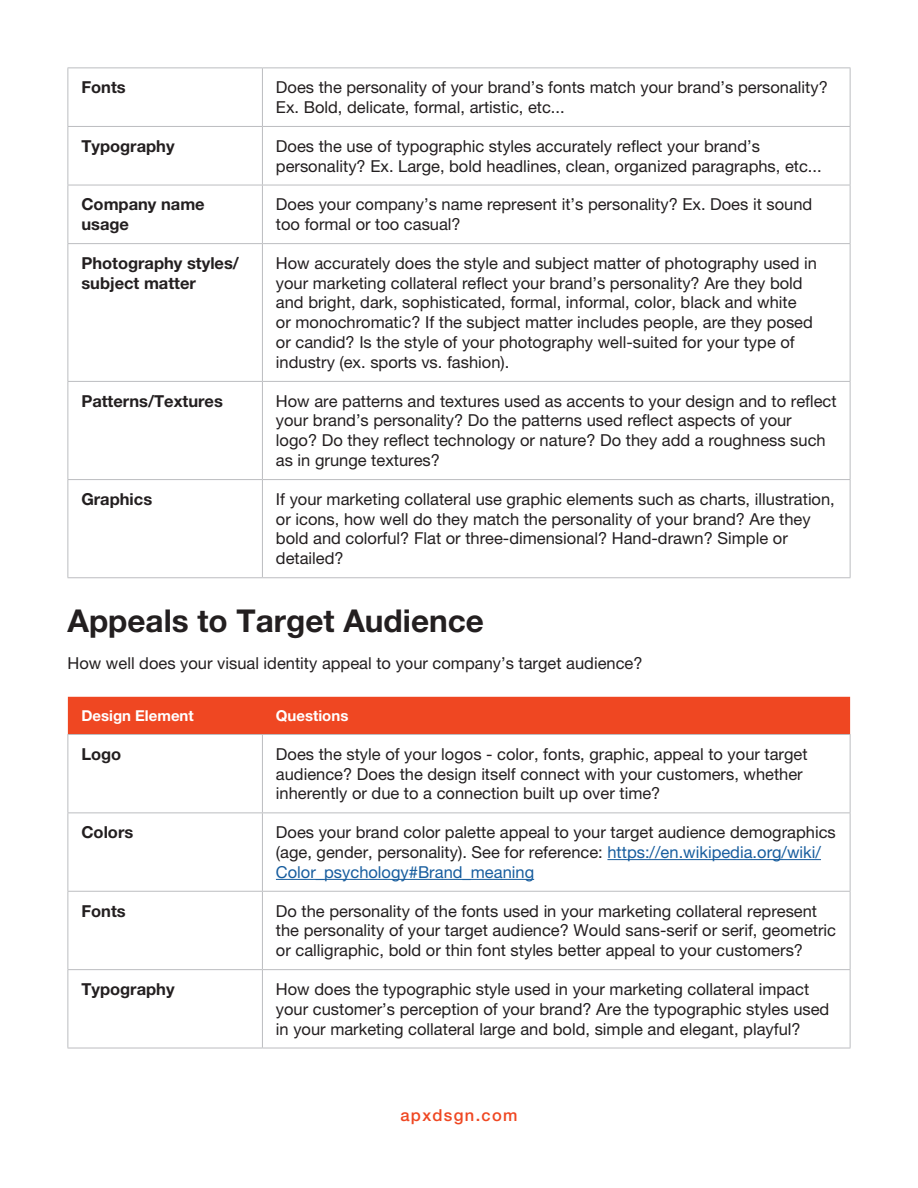
<style>
.page{position:relative;width:918px;height:1188px;background:#fff}
.page>*{position:absolute;margin:0;border:0;box-sizing:border-box;transform-origin:0 0}
.t1{font:700 31.5px "Helvetica Neue LT Pro";color:#231f20}
.t2{font:16.5px/19.8px "Helvetica Neue LT Pro";color:#231f20}
.t3{font:700 16.5px/19.8px "Helvetica Neue LT Pro";color:#231f20}
.t4{font:500 16.5px "Helvetica Neue LT Pro";letter-spacing:.08em;color:#ef4722}
.t5{font:700 15px "Helvetica Neue LT Pro";color:#fff}
.s1{color:#175d9e}
</style>
<div class="page">
<hr style="left:68px;top:382px;width:1px;height:97px;background:#bcbdc0">
<hr style="left:262px;top:382px;width:1px;height:97px;background:#bcbdc0">
<hr style="left:850px;top:382px;width:1px;height:97px;background:#bcbdc0">
<hr style="left:68px;top:479px;width:194px;height:1px;background:#bcbdc0">
<hr style="left:262px;top:479px;width:589px;height:1px;background:#bcbdc0">
<hr style="left:68px;top:68px;width:194px;height:1px;background:#bcbdc0">
<hr style="left:68px;top:381px;width:194px;height:1px;background:#bcbdc0">
<hr style="left:262px;top:68px;width:589px;height:1px;background:#bcbdc0">
<hr style="left:262px;top:381px;width:589px;height:1px;background:#bcbdc0">
<hr style="left:68px;top:68px;width:1px;height:58px;background:#bcbdc0">
<hr style="left:262px;top:68px;width:1px;height:58px;background:#bcbdc0">
<hr style="left:850px;top:68px;width:1px;height:58px;background:#bcbdc0">
<hr style="left:68px;top:185px;width:1px;height:58px;background:#bcbdc0">
<hr style="left:262px;top:185px;width:1px;height:58px;background:#bcbdc0">
<hr style="left:850px;top:185px;width:1px;height:58px;background:#bcbdc0">
<hr style="left:68px;top:243px;width:194px;height:1px;background:#bcbdc0">
<hr style="left:68px;top:244px;width:1px;height:137px;background:#bcbdc0">
<hr style="left:262px;top:243px;width:589px;height:1px;background:#bcbdc0">
<hr style="left:262px;top:244px;width:1px;height:137px;background:#bcbdc0">
<hr style="left:850px;top:244px;width:1px;height:137px;background:#bcbdc0">
<hr style="left:68px;top:480px;width:1px;height:97px;background:#bcbdc0">
<hr style="left:262px;top:480px;width:1px;height:97px;background:#bcbdc0">
<hr style="left:850px;top:480px;width:1px;height:97px;background:#bcbdc0">
<hr style="left:68px;top:126px;width:194px;height:1px;background:#bcbdc0">
<hr style="left:68px;top:127px;width:1px;height:58px;background:#bcbdc0">
<hr style="left:262px;top:126px;width:589px;height:1px;background:#bcbdc0">
<hr style="left:262px;top:127px;width:1px;height:58px;background:#bcbdc0">
<hr style="left:850px;top:127px;width:1px;height:58px;background:#bcbdc0">
<hr style="left:68px;top:185px;width:194px;height:1px;background:#bcbdc0">
<hr style="left:68px;top:577px;width:194px;height:1px;background:#bcbdc0">
<hr style="left:262px;top:185px;width:589px;height:1px;background:#bcbdc0">
<hr style="left:262px;top:577px;width:589px;height:1px;background:#bcbdc0">
<div style="left:68px;top:697px;width:782px;height:37px;background:#ef4722"></div>
<hr style="left:68px;top:735px;width:1px;height:78px;background:#bcbdc0">
<hr style="left:262px;top:735px;width:1px;height:78px;background:#bcbdc0">
<hr style="left:850px;top:735px;width:1px;height:78px;background:#bcbdc0">
<hr style="left:68px;top:734px;width:194px;height:1px;background:#bcbdc0">
<hr style="left:68px;top:813px;width:194px;height:1px;background:#bcbdc0">
<hr style="left:68px;top:813px;width:1px;height:78px;background:#bcbdc0">
<hr style="left:262px;top:734px;width:589px;height:1px;background:#bcbdc0">
<hr style="left:262px;top:813px;width:589px;height:1px;background:#bcbdc0">
<hr style="left:262px;top:813px;width:1px;height:78px;background:#bcbdc0">
<hr style="left:850px;top:813px;width:1px;height:78px;background:#bcbdc0">
<hr style="left:68px;top:891px;width:194px;height:1px;background:#bcbdc0">
<hr style="left:262px;top:891px;width:589px;height:1px;background:#bcbdc0">
<hr style="left:68px;top:892px;width:1px;height:77px;background:#bcbdc0">
<hr style="left:262px;top:892px;width:1px;height:77px;background:#bcbdc0">
<hr style="left:850px;top:892px;width:1px;height:77px;background:#bcbdc0">
<hr style="left:68px;top:969px;width:194px;height:1px;background:#bcbdc0">
<hr style="left:68px;top:970px;width:1px;height:78px;background:#bcbdc0">
<hr style="left:262px;top:969px;width:589px;height:1px;background:#bcbdc0">
<hr style="left:262px;top:970px;width:1px;height:78px;background:#bcbdc0">
<hr style="left:850px;top:970px;width:1px;height:78px;background:#bcbdc0">
<hr style="left:68px;top:1048px;width:194px;height:1px;background:#bcbdc0">
<hr style="left:262px;top:1048px;width:589px;height:1px;background:#bcbdc0">
<hr style="left:607px;top:859px;width:214px;height:1px;background:#175d9e">
<hr style="left:276px;top:879px;width:258px;height:1px;background:#175d9e">
<p class="t3" style="left:81px;top:77px;width:46px">Fonts</p>
<p class="t2" style="left:276px;top:77px;width:553px">Does the personality of your brand’s fonts match your brand’s personality?<br>Ex. Bold, delicate, formal, artistic, etc...</p>
<p class="t3" style="left:81px;top:136px;width:95px">Typography</p>
<p class="t2" style="left:276px;top:136px;width:547px">Does the use of typographic styles accurately reflect your brand’s personality? Ex. Large, bold headlines, clean, organized paragraphs, etc...</p>
<p class="t3" style="left:81px;top:194px;width:125px">Company name usage</p>
<p class="t2" style="left:276px;top:194px;width:538px">Does your company’s name represent it’s personality? Ex. Does it sound too formal or too casual?</p>
<p class="t3" style="left:81px;top:253px;width:159px">Photography styles/ subject matter</p>
<p class="t2" style="left:276px;top:253px;width:542px">How accurately does the style and subject matter of photography used in your marketing collateral reflect your brand’s personality? Are they bold and bright, dark, sophisticated, formal, informal, color, black and white<br>or monochromatic? If the subject matter includes people, are they posed or candid? Is the style of your photography well-suited for your type of industry (ex. sports vs. fashion).</p>
<p class="t3" style="left:81px;top:391px;width:143px">Patterns/Textures</p>
<p class="t2" style="left:276px;top:391px;width:562px">How are patterns and textures used as accents to your design and to reflect your brand’s personality? Do the patterns used reflect aspects of your logo? Do they reflect technology or nature? Do they add a roughness such as in grunge textures?</p>
<p class="t3" style="left:81px;top:489px;width:72px">Graphics</p>
<p class="t2" style="left:276px;top:489px;width:560px">If your marketing collateral use graphic elements such as charts, illustration, or icons, how well do they match the personality of your brand? Are they bold and colorful? Flat or three-dimensional? Hand-drawn? Simple or detailed?</p>
<h1 class="t1" style="left:68px;top:601px;width:418px">Appeals to Target Audience</h1>
<p class="t2" style="left:68px;top:653px;width:577px">How well does your visual identity appeal to your company’s target audience?</p>
<p class="t5" style="left:81px;top:706px;width:114px">Design Element</p>
<p class="t5" style="left:276px;top:706px;width:74px">Questions</p>
<p class="t3" style="left:81px;top:744px;width:42px">Logo</p>
<p class="t2" style="left:276px;top:744px;width:533px">Does the style of your logos - color, fonts, graphic, appeal to your target audience? Does the design itself connect with your customers, whether inherently or due to a connection built up over time?</p>
<p class="t3" style="left:81px;top:822px;width:53px">Colors</p>
<p class="t2" style="left:276px;top:822px;width:561px">Does your brand color palette appeal to your target audience demographics (age, gender, personality). See for reference: <span class="s1">https://en.wikipedia.org/wiki/<br>Color_psychology#Brand_meaning</span></p>
<p class="t3" style="left:81px;top:900px;width:46px">Fonts</p>
<p class="t2" style="left:276px;top:901px;width:562px">Do the personality of the fonts used in your marketing collateral represent the personality of your target audience? Would sans-serif or serif, geometric or calligraphic, bold or thin font styles better appeal to your customers?</p>
<p class="t3" style="left:81px;top:979px;width:95px">Typography</p>
<p class="t2" style="left:276px;top:979px;width:555px">How does the typographic style used in your marketing collateral impact your customer’s perception of your brand? Are the typographic styles used in your marketing collateral large and bold, simple and elegant, playful?</p>
<p class="t4" style="left:400px;top:1105px;width:119px">apxdsgn.com</p>
</div>
